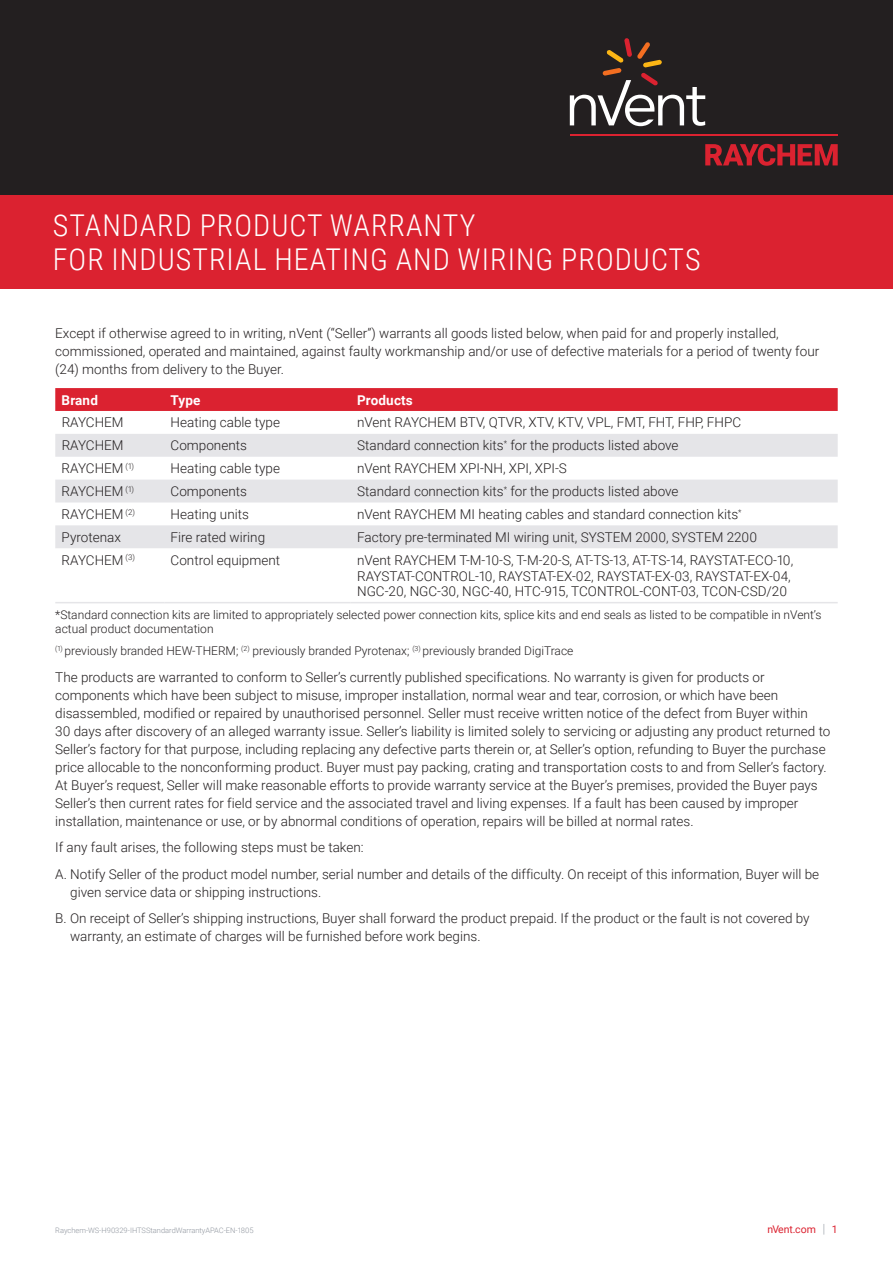
<style>
.page{position:relative;width:893px;height:1263px;background:#fff}
.page>*{position:absolute;margin:0;border:0;box-sizing:border-box;transform-origin:0 0}
.t1{font:300 30px/33.8px "Roboto Condensed";letter-spacing:.035em;color:#fff}
.t2{font:300 13.5px/18px "Roboto";color:#231f20}
.t3{font:700 13.5px "Roboto";letter-spacing:.01em;color:#fff}
.t4{font:300 12px/13.5px "Roboto";color:#231f20}
.t5{font:10.5px "Roboto";color:#db2230}
.t6{font:300 7.5px "Roboto";color:#8f959e}
.s1{font-weight:300;font-size:12.6px;color:#8f959e}
</style>
<div class="page">
<div style="left:0;top:0;width:893px;height:196px;background:#231f20"></div>
<svg style="left:705px;top:144px;width:133px;height:22px"></svg>
<hr style="left:570px;top:134px;width:268px;height:2px;background:#db2230">
<svg style="left:570px;top:38px;width:135px;height:88px"></svg>
<div style="left:0;top:196px;width:893px;height:93px;background:#db2230"></div>
<div style="left:55px;top:388px;width:783px;height:23px;background:#db2230"></div>
<svg style="left:55px;top:434px;width:783px;height:114px;fill:#e5e5e8"></svg>
<hr style="left:55px;top:602px;width:109px;height:1px;background:#e5e5e8">
<hr style="left:164px;top:602px;width:187px;height:1px;background:#e5e5e8">
<hr style="left:351px;top:602px;width:487px;height:1px;background:#e5e5e8">
<h1 class="t1" style="left:53px;top:208px;width:649px">STANDARD PRODUCT WARRANTY<br>FOR INDUSTRIAL HEATING AND WIRING PRODUCTS</h1>
<p class="t2" style="left:55px;top:323px;width:765px">Except if otherwise agreed to in writing, nVent (“Seller”) warrants all goods listed below, when paid for and properly installed, commissioned, operated and maintained, against faulty workmanship and/or use of defective materials for a period of twenty four (24) months from delivery to the Buyer.</p>
<p class="t3" style="left:62px;top:390px;width:38px">Brand</p>
<p class="t3" style="left:171px;top:390px;width:31px">Type</p>
<p class="t3" style="left:357px;top:390px;width:57px">Products</p>
<p class="t2" style="left:62px;top:413px;width:63px">RAYCHEM</p>
<p class="t2" style="left:171px;top:413px;width:111px">Heating cable type</p>
<p class="t2" style="left:357px;top:413px;width:386px">nVent RAYCHEM BTV, QTVR, XTV, KTV, VPL, FMT, FHT, FHP, FHPC</p>
<p class="t2" style="left:62px;top:436px;width:63px">RAYCHEM</p>
<p class="t2" style="left:171px;top:436px;width:78px">Components</p>
<p class="t2" style="left:357px;top:436px;width:323px">Standard connection kits<sup>*</sup> for the products listed above</p>
<p class="t2" style="left:62px;top:459px;width:74px">RAYCHEM <sup>(1)</sup></p>
<p class="t2" style="left:171px;top:459px;width:111px">Heating cable type</p>
<p class="t2" style="left:357px;top:459px;width:211px">nVent RAYCHEM XPI-NH, XPI, XPI-S</p>
<p class="t2" style="left:62px;top:482px;width:74px">RAYCHEM <sup>(1)</sup></p>
<p class="t2" style="left:171px;top:482px;width:78px">Components</p>
<p class="t2" style="left:357px;top:482px;width:323px">Standard connection kits<sup>*</sup> for the products listed above</p>
<p class="t2" style="left:62px;top:505px;width:75px">RAYCHEM <sup>(2)</sup></p>
<p class="t2" style="left:171px;top:505px;width:80px">Heating units</p>
<p class="t2" style="left:357px;top:505px;width:386px">nVent RAYCHEM MI heating cables and standard connection kits<sup>*</sup></p>
<p class="t2" style="left:62px;top:528px;width:61px">Pyrotenax</p>
<p class="t2" style="left:171px;top:528px;width:96px">Fire rated wiring</p>
<p class="t2" style="left:357px;top:528px;width:401px">Factory pre-terminated MI wiring unit, SYSTEM 2000, SYSTEM 2200</p>
<p class="t2" style="left:62px;top:550px;width:75px">RAYCHEM <sup>(3)</sup></p>
<p class="t2" style="left:171px;top:550px;width:111px">Control equipment</p>
<p class="t2" style="left:357px;top:552px;width:438px;line-height:15.8px">nVent RAYCHEM T-M-10-S, T-M-20-S, AT-TS-13, AT-TS-14, RAYSTAT-ECO-10,<br>RAYSTAT-CONTROL-10, RAYSTAT-EX-02, RAYSTAT-EX-03, RAYSTAT-EX-04,<br>NGC-20, NGC-30, NGC-40, HTC-915, TCONTROL-CONT-03, TCON-CSD/20</p>
<p class="t4" style="left:55px;top:608px;width:768px">*Standard connection kits are limited to appropriately selected power connection kits, splice kits and end seals as listed to be compatible in nVent’s actual product documentation</p>
<p class="t4" style="left:55px;top:644px;width:520px"><sup>(1)</sup> previously branded HEW-THERM; <sup>(2)</sup> previously branded Pyrotenax; <sup>(3)</sup> previously branded DigiTrace</p>
<p class="t2" style="left:55px;top:667px;width:777px">The products are warranted to conform to Seller’s currently published specifications. No warranty is given for products or components which have been subject to misuse, improper installation, normal wear and tear, corrosion, or which have been disassembled, modified or repaired by unauthorised personnel. Seller must receive written notice of the defect from Buyer within<br>30 days after discovery of an alleged warranty issue. Seller’s liability is limited solely to servicing or adjusting any product returned to Seller’s factory for that purpose, including replacing any defective parts therein or, at Seller’s option, refunding to Buyer the purchase price allocable to the nonconforming product. Buyer must pay packing, crating and transportation costs to and from Seller’s factory.<br>At Buyer’s request, Seller will make reasonable efforts to provide warranty service at the Buyer’s premises, provided the Buyer pays Seller’s then current rates for field service and the associated travel and living expenses. If a fault has been caused by improper installation, maintenance or use, or by abnormal conditions of operation, repairs will be billed at normal rates.</p>
<p class="t2" style="left:55px;top:833px;width:765px;line-height:26.5px">If any fault arises, the following steps must be taken:<br>A. Notify Seller of the product model number, serial number and details of the difficulty. On receipt of this information, Buyer will be</p>
<p class="t2" style="left:55px;top:878px;width:756px;line-height:26.5px;text-indent:15px">given service data or shipping instructions.<br>B. On receipt of Seller’s shipping instructions, Buyer shall forward the product prepaid. If the product or the fault is not covered by</p>
<p class="t2" style="left:70px;top:927px;width:412px">warranty, an estimate of charges will be furnished before work begins.</p>
<p class="t6" style="left:55px;top:1225px;width:200px">Raychem-WS-H90329-IHTSStandardWarrantyAPAC-EN-1805</p>
<p class="t5" style="left:767px;top:1222px;width:72px">nVent.com <span class="s1">|</span> 1</p>
</div>
